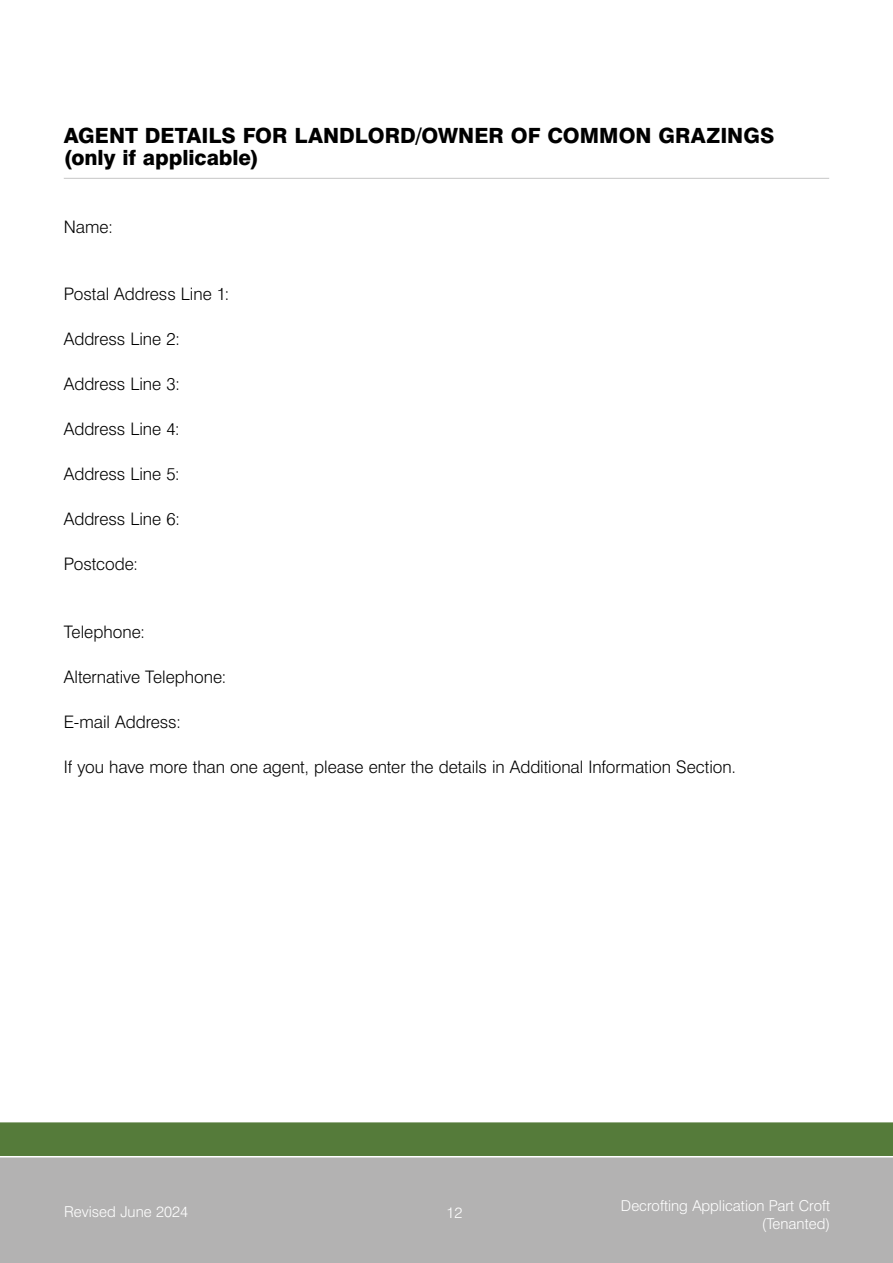
<style>
.page{position:relative;width:893px;height:1263px;background:#fff}
.page>*{position:absolute;margin:0;border:0;box-sizing:border-box;transform-origin:0 0}
.Question{font:800 21px/22.5px "Swiss 721 BT";color:#000}
.Body{font:300 17.25px "Swiss 721 BT";letter-spacing:-.005em;color:#000}
.t1{font:300 15px/18px "Swiss 721 BT";color:#fff;text-align:right}
</style>
<div class="page">
<div style="left:0;top:1157px;width:893px;height:106px;background:#b3b2b2"></div>
<div style="left:0;top:1122px;width:893px;height:34px;background:#557b3a"></div>
<hr style="left:64px;top:178px;width:765px;height:1px;background:#c6c6c6">
<p class="Question" style="left:64px;top:124px;width:712px">AGENT DETAILS FOR LANDLORD/OWNER OF COMMON GRAZINGS (only if applicable)</p>
<p class="Body" style="left:64px;top:216px;width:51px">Name:</p>
<p class="Body" style="left:64px;top:284px;width:167px">Postal Address Line 1:</p>
<p class="Body" style="left:64px;top:329px;width:118px">Address Line 2:</p>
<p class="Body" style="left:64px;top:374px;width:118px">Address Line 3:</p>
<p class="Body" style="left:64px;top:419px;width:118px">Address Line 4:</p>
<p class="Body" style="left:64px;top:464px;width:118px">Address Line 5:</p>
<p class="Body" style="left:64px;top:509px;width:118px">Address Line 6:</p>
<p class="Body" style="left:64px;top:554px;width:76px">Postcode:</p>
<p class="Body" style="left:64px;top:621px;width:83px">Telephone:</p>
<p class="Body" style="left:64px;top:666px;width:164px">Alternative Telephone:</p>
<p class="Body" style="left:64px;top:711px;width:119px">E-mail Address:</p>
<p class="Body" style="left:64px;top:756px;width:674px">If you have more than one agent, please enter the details in Additional Information Section.</p>
<p class="t1" style="left:64px;top:1203px;width:125px">Revised June 2024</p>
<p class="t1" style="left:447px;top:1203px;width:17px">12</p>
<p class="t1" style="left:621px;top:1196px;width:211px">Decrofting Application Part Croft (Tenanted)</p>
</div>
